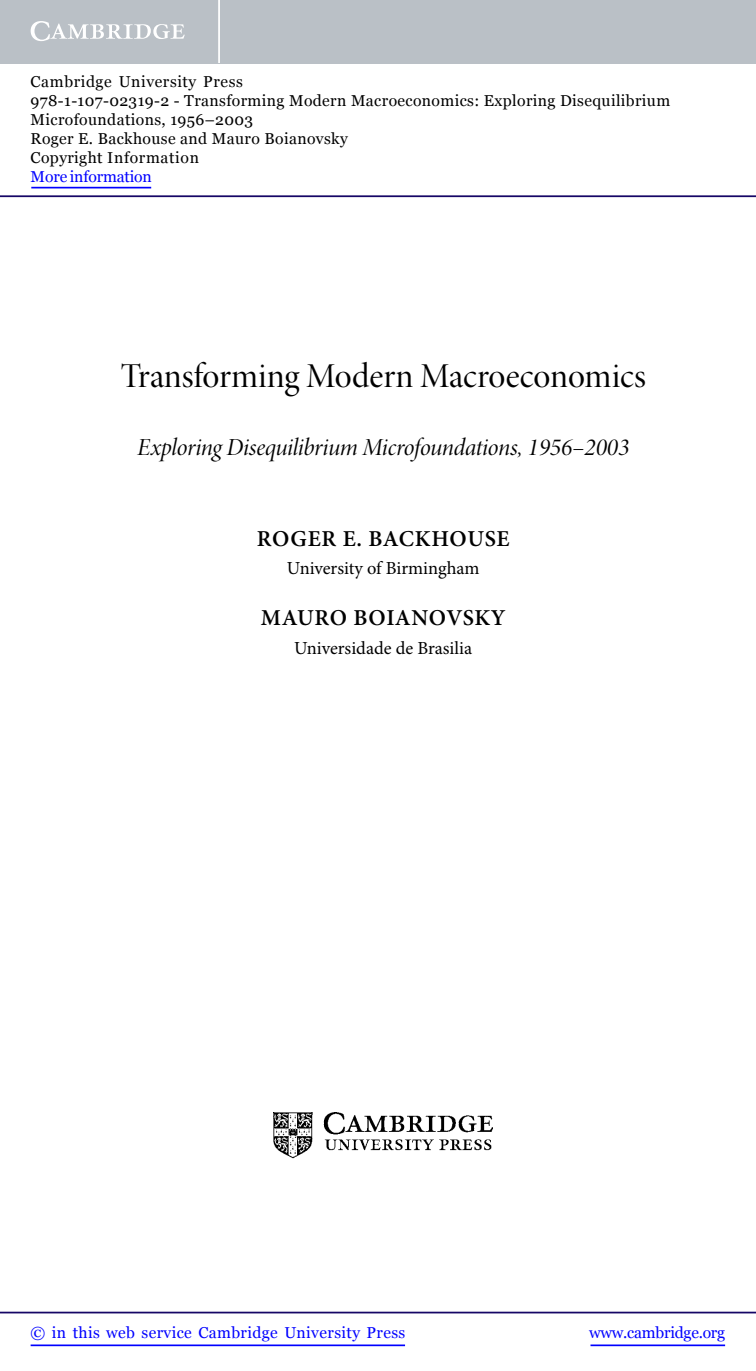
<style>
.page{position:relative;width:756px;height:1371px;background:#fff}
.page>*{position:absolute;margin:0;border:0;box-sizing:border-box;transform-origin:0 0}
.t1{font:35px "Minion Pro Disp";letter-spacing:-.005em;color:#000}
.t2{font:24.5px "Minion Pro It Disp";letter-spacing:-.01em;color:#000}
.t3{font:600 22.75px "Minion Pro";letter-spacing:.035em;color:#000}
.t4{font:18.38px "Minion Pro";letter-spacing:-.01em;color:#000}
.t5{font:15.75px/18.9px "Georgia";letter-spacing:.025em;color:#000}
.t6{font:15.75px "Georgia";letter-spacing:.025em;color:#00f}
.t7{font:15.75px "Georgia";letter-spacing:-.015em;color:#00f}
.t8{font:15.75px "Georgia";letter-spacing:-.01em;color:#00f}
</style>
<div class="page">
<img style="left:274px;top:1112px;width:219px;height:46px">
<hr style="left:591px;top:1344px;width:134px;height:1px;background:#00f">
<hr style="left:0;top:1311px;width:756px;height:2px;background:#150666">
<hr style="left:31px;top:1344px;width:374px;height:1px;background:#00f">
<div style="left:0;top:0;width:756px;height:63px;background:#bac0c6"></div>
<svg style="left:31px;top:21px;width:154px;height:20px"></svg>
<hr style="left:218px;top:0;width:2px;height:63px;background:#fff">
<hr style="left:0;top:195px;width:756px;height:2px;background:#150666">
<hr style="left:31px;top:187px;width:120px;height:1px;background:#00f">
<p class="t5" style="left:31px;top:72px;width:641px">Cambridge University Press<br>978-1-107-02319-2 - Transforming Modern Macroeconomics: Exploring Disequilibrium Microfoundations, 1956–2003<br>Roger E. Backhouse and Mauro Boianovsky<br>Copyright Information</p>
<p class="t8" style="left:31px;top:167px;width:123px">More information</p>
<p class="t1" style="left:121px;top:354px;width:527px">Transforming Modern Macroeconomics</p>
<p class="t2" style="left:137px;top:432px;width:494px">Exploring Disequilibrium Microfoundations, 1956–2003</p>
<p class="t3" style="left:257px;top:525px;width:254px">RO GER E. BACKHOUSE</p>
<p class="t4" style="left:287px;top:557px;width:194px">University of Birmingham</p>
<p class="t3" style="left:261px;top:604px;width:246px">MAURO BOIANOVSKY</p>
<p class="t4" style="left:294px;top:636px;width:180px">Universidade de Brasilia</p>
<p class="t6" style="left:31px;top:1323px;width:376px">© in this web service Cambridge University Press</p>
<p class="t7" style="left:589px;top:1323px;width:137px">www.cambridge.org</p>
</div>
